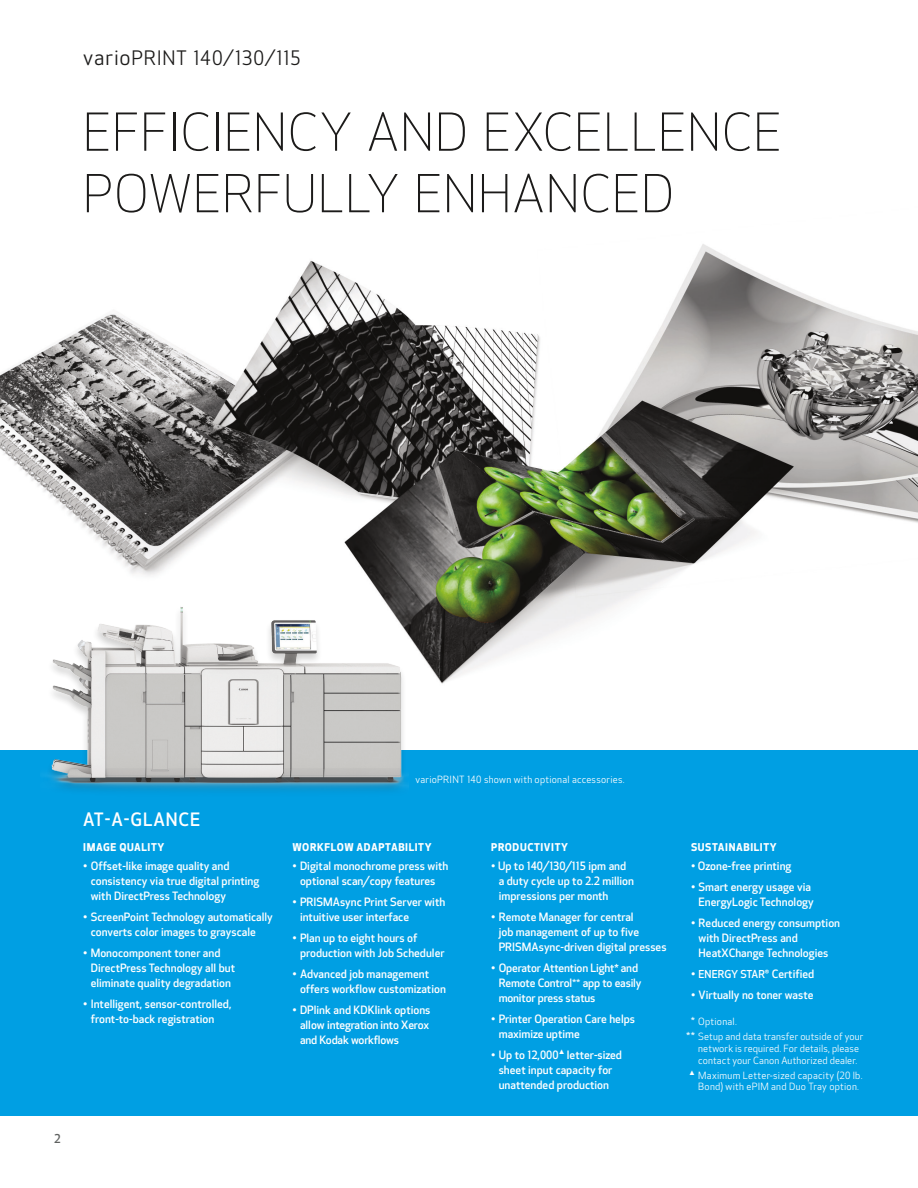
<style>
.page{position:relative;width:918px;height:1188px;background:#fff}
.page>*{position:absolute;margin:0;border:0;box-sizing:border-box;transform-origin:0 0}
.HEAD_large{font:300 51px/61.5px "Optic Sans 101";letter-spacing:.03em;color:#1c1b1a}
.HEAD_large-2{font:19.5px "Optic Sans 201";letter-spacing:.035em;color:#1c1b1a}
.CHART_Head_CAPS_KO{font:500 18px "Optic Sans 301";letter-spacing:.05em;color:#fff}
.t1{font:500 12px "Optic Sans 301";color:#5f6160}
.CHART_bullet_KO{font:500 11.25px/15px "Optic Sans 301";color:#fff}
.CHARTS_subhead_KO{font:700 10.5px "Optic Sans 401";letter-spacing:.06em;color:#fff}
.footnote{font:9.75px/11.7px "Optic Sans 201";letter-spacing:.02em;color:#fff}
.CHART_bullet_KO-2{font:6.6px "Arial";color:#fff}
.s1{font-size:21px}
.s2{font-family:"Arial";font-weight:700}
.s3{font-family:"Arial";font-weight:400}
.s4{font-size:10.65px}
.s5{font-size:13.5px}
.s6{font-family:"Arial";font-size:11.25px}
</style>
<div class="page">
<img style="left:0;top:244px;width:918px;height:440px">
<div style="left:0;top:750px;width:918px;height:366px;background:#009fe3"></div>
<img style="left:30px;top:605px;width:387px;height:186px">
<h1 class="HEAD_large-2" style="left:83px;top:47px;width:219px"><span class="s1">vario</span>PRINT 140/130/115</h1>
<h1 class="HEAD_large" style="left:83px;top:103px;width:700px">EFFICIENCY AND EXCELLENCE<br>POWERFULLY ENHANCED</h1>
<p class="t1" style="left:54px;top:1132px;width:8px">2</p>
<h3 class="CHART_Head_CAPS_KO" style="left:83px;top:809px;width:118px">AT-A-GLANCE</h3>
<h4 class="CHARTS_subhead_KO" style="left:83px;top:841px;width:83px">IMAGE QUALITY</h4>
<p class="CHART_bullet_KO" style="left:91px;top:859px;width:170px;text-indent:-8px">• Offset-like image quality and consistency via true digital printing with DirectPress Technology</p>
<p class="CHART_bullet_KO" style="left:91px;top:910px;width:184px;text-indent:-8px">• ScreenPoint Technology automatically converts color images to grayscale</p>
<p class="CHART_bullet_KO" style="left:91px;top:946px;width:146px;text-indent:-8px">• Monocomponent toner and<br>DirectPress Technology all but eliminate quality degradation</p>
<p class="CHART_bullet_KO" style="left:91px;top:997px;width:142px;text-indent:-8px">• Intelligent, sensor-controlled, front-to-back registration</p>
<p class="footnote" style="left:416px;top:774px;width:211px">varioPRINT 140 shown with optional accessories.</p>
<h4 class="CHARTS_subhead_KO" style="left:292px;top:841px;width:141px">WORKFLOW ADAPTABILITY</h4>
<p class="CHART_bullet_KO" style="left:292px;top:859px;width:157px;text-align:center">• Digital monochrome press with optional scan/copy features</p>
<p class="CHART_bullet_KO" style="left:300px;top:895px;width:147px;text-indent:-8px">• PRISMAsync Print Server with intuitive user interface</p>
<p class="CHART_bullet_KO" style="left:300px;top:931px;width:146px;text-indent:-8px">• Plan up to eight hours of production with Job Scheduler</p>
<p class="CHART_bullet_KO" style="left:300px;top:967px;width:147px;text-indent:-8px">• Advanced job management offers workflow customization</p>
<p class="CHART_bullet_KO" style="left:300px;top:1003px;width:132px;text-indent:-8px">• DPlink and KDKlink options allow integration into Xerox and Kodak workflows</p>
<h4 class="CHARTS_subhead_KO" style="left:491px;top:841px;width:78px">PRODUCTIVITY</h4>
<p class="CHART_bullet_KO" style="left:499px;top:859px;width:137px;text-indent:-8px">• Up to 140/130/115 ipm and a duty cycle up to 2.2 million impressions per month</p>
<p class="CHART_bullet_KO" style="left:499px;top:910px;width:169px;text-indent:-8px">• Remote Manager for central<br>job management of up to five<br>PRISMAsync-driven digital presses</p>
<p class="CHART_bullet_KO" style="left:499px;top:961px;width:144px;text-indent:-8px">• Operator Attention Light<span class="s2">*</span> and<br>Remote Control<span class="s3">**</span> app to easily monitor press status</p>
<p class="CHART_bullet_KO" style="left:499px;top:1012px;width:138px;text-indent:-8px">• Printer Operation Care helps maximize uptime</p>
<p class="CHART_bullet_KO" style="left:491px;top:1048px;width:69px">• Up to 12,000</p>
<p class="CHART_bullet_KO-2" style="left:559px;top:1047px;width:8px">▲</p>
<p class="CHART_bullet_KO" style="left:499px;top:1048px;width:125px;text-indent:68px">letter-sized sheet input capacity for unattended production</p>
<h4 class="CHARTS_subhead_KO" style="left:691px;top:841px;width:87px">SUSTAINABILITY</h4>
<p class="CHART_bullet_KO" style="left:691px;top:859px;width:102px">• Ozone-free printing</p>
<p class="CHART_bullet_KO" style="left:691px;top:880px;width:124px;text-align:right">• Smart energy usage via<br>EnergyLogic Technology</p>
<p class="CHART_bullet_KO" style="left:699px;top:916px;width:143px;text-indent:-8px">• Reduced energy consumption with DirectPress and<br>HeatXChange Technologies</p>
<p class="CHART_bullet_KO" style="left:691px;top:967px;width:125px">• <span class="s4">ENERGY STAR</span><span class="s5">®</span> Certified</p>
<p class="CHART_bullet_KO" style="left:691px;top:988px;width:124px">• Virtually no toner waste</p>
<p class="footnote" style="left:691px;top:1016px;width:48px"><span class="s6">*</span> Optional.</p>
<p class="footnote" style="left:698px;top:1031px;width:167px;text-indent:-12px"><span class="s6">**</span> Setup and data transfer outside of your network is required. For details, please contact your Canon Authorized dealer.</p>
<p class="footnote" style="left:698px;top:1070px;width:166px;text-indent:-9px"><sup>▲</sup> Maximum Letter-sized capacity (20 lb.<br>Bond) with ePIM and Duo Tray option.</p>
</div>
